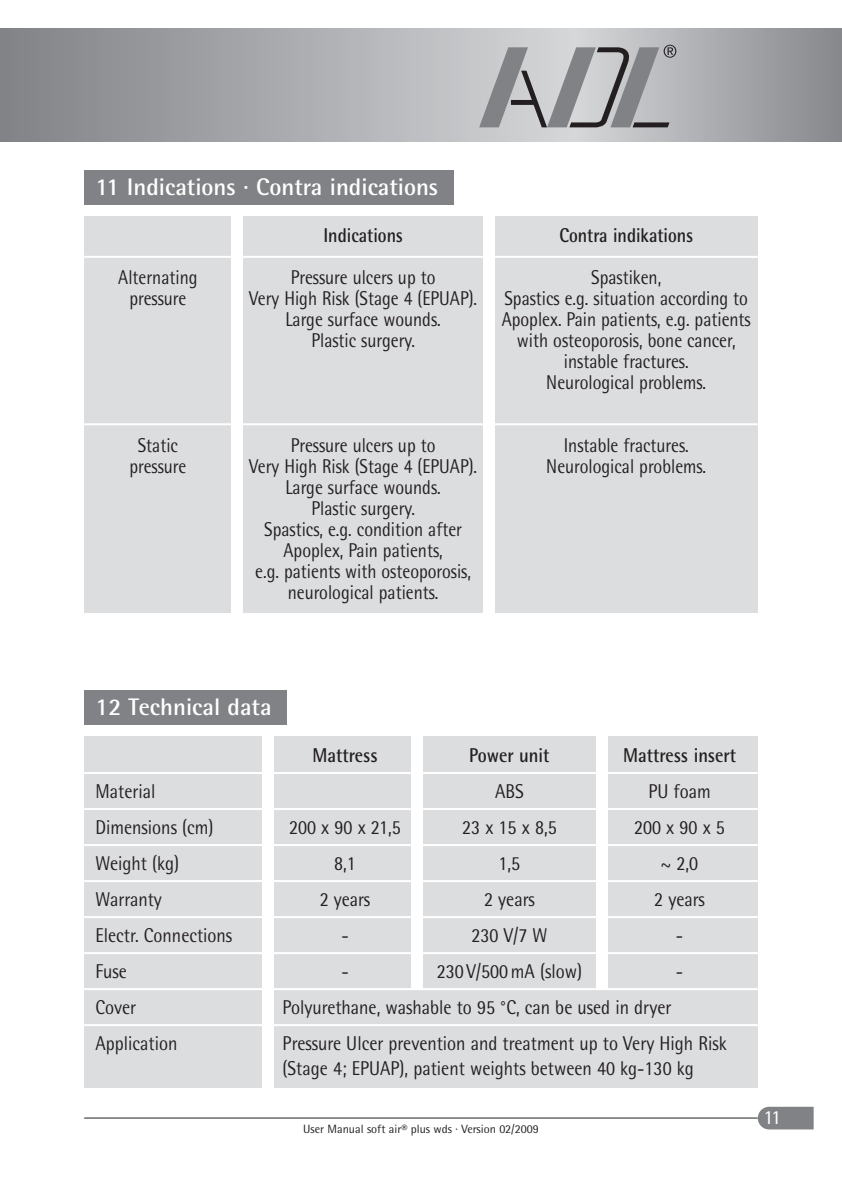
<style>
.page{position:relative;width:842px;height:1191px;background:#fff}
.page>*{position:absolute;margin:0;border:0;box-sizing:border-box;transform-origin:0 0}
.t1{font:700 24px "Rotis Semi Sans";color:#fff}
.t2{font:20px/21px "Rotis Semi Sans";color:#231f20;text-align:center;scale:.88 1}
.t3{font:20px/24px "Rotis Semi Sans";color:#231f20;scale:.9 1}
.t4{font:700 20px "Rotis Semi Sans";color:#231f20;scale:.9 1}
.t5{font:700 20px "Rotis Semi Sans";color:#231f20;scale:.88 1}
.t6{font:20px "Rotis Semi Sans";letter-spacing:.285em;color:#231f20;scale:.9 1}
.t7{font:20px "Rotis Semi Sans";color:#fff}
.t8{font:12px "Rotis Semi Sans";color:#231f20}
</style>
<div class="page">
<div style="left:0;top:28px;width:575px;height:114px;background:linear-gradient(to right,#808285,#d5d6d8)"></div>
<div style="left:575px;top:28px;width:267px;height:114px;background:linear-gradient(to right,#d6d6d9,#85878b)"></div>
<svg style="left:479px;top:45px;width:197px;height:82px;background:#a6a7a9"></svg>
<hr style="left:84px;top:1117px;width:674px;height:1px;background:#231f20">
<svg style="left:758px;top:1106px;width:56px;height:23px"></svg>
<div style="left:84px;top:690px;width:203px;height:34px;background:#808285"></div>
<div style="left:84px;top:736px;width:674px;height:352px;background:#dcdddf"></div>
<hr style="left:84px;top:772px;width:674px;height:2px;background:#fff">
<hr style="left:84px;top:808px;width:674px;height:2px;background:#fff">
<hr style="left:84px;top:844px;width:674px;height:2px;background:#fff">
<hr style="left:84px;top:880px;width:674px;height:2px;background:#fff">
<hr style="left:84px;top:916px;width:674px;height:2px;background:#fff">
<hr style="left:84px;top:952px;width:674px;height:2px;background:#fff">
<hr style="left:84px;top:988px;width:674px;height:2px;background:#fff">
<hr style="left:84px;top:1024px;width:674px;height:2px;background:#fff">
<div style="left:263px;top:736px;width:11px;height:352px;background:#fff"></div>
<div style="left:411px;top:736px;width:11px;height:253px;background:#fff"></div>
<div style="left:596px;top:736px;width:11px;height:253px;background:#fff"></div>
<div style="left:84px;top:170px;width:370px;height:34px;background:#808285"></div>
<div style="left:84px;top:216px;width:674px;height:397px;background:#dcdddf"></div>
<hr style="left:84px;top:256px;width:674px;height:2px;background:#fff">
<hr style="left:84px;top:423px;width:674px;height:2px;background:#fff">
<div style="left:232px;top:216px;width:11px;height:397px;background:#fff"></div>
<div style="left:483px;top:216px;width:12px;height:397px;background:#fff"></div>
<p class="t1" style="left:96px;top:178px;width:344px">11 Indications · Contra indications</p>
<p class="t5" style="left:323px;top:228px;width:92px">Indications</p>
<p class="t5" style="left:559px;top:228px;width:153px">Contra indikations</p>
<p class="t2" style="left:118px;top:268px;width:92px">Alternating</p>
<p class="t2" style="left:291px;top:268px;width:166px">Pressure ulcers up to</p>
<p class="t2" style="left:591px;top:268px;width:81px">Spastiken,</p>
<p class="t2" style="left:129px;top:289px;width:66px">pressure</p>
<p class="t2" style="left:249px;top:289px;width:261px">Very High Risk (Stage 4 (EPUAP).</p>
<p class="t2" style="left:504px;top:289px;width:278px">Spastics e.g. situation according to</p>
<p class="t2" style="left:285px;top:310px;width:178px">Large surface wounds.</p>
<p class="t2" style="left:502px;top:310px;width:285px">Apoplex. Pain patients, e.g. patients</p>
<p class="t2" style="left:311px;top:331px;width:119px">Plastic surgery.</p>
<p class="t2" style="left:517px;top:331px;width:250px">with osteoporosis, bone cancer, instable fractures.<br>Neurological problems.</p>
<p class="t2" style="left:138px;top:436px;width:47px">Static</p>
<p class="t2" style="left:291px;top:436px;width:166px">Pressure ulcers up to</p>
<p class="t2" style="left:564px;top:436px;width:144px">Instable fractures.</p>
<p class="t2" style="left:129px;top:457px;width:66px">pressure</p>
<p class="t2" style="left:249px;top:457px;width:261px">Very High Risk (Stage 4 (EPUAP).</p>
<p class="t2" style="left:546px;top:457px;width:183px">Neurological problems.</p>
<p class="t2" style="left:255px;top:478px;width:247px">Large surface wounds.<br>Plastic surgery.<br>Spastics, e.g. condition after<br>Apoplex, Pain patients,<br>e.g. patients with osteoporosis, neurological patients.</p>
<p class="t1" style="left:96px;top:698px;width:178px">12 Technical data</p>
<p class="t4" style="left:312px;top:748px;width:74px">Mattress</p>
<p class="t4" style="left:469px;top:748px;width:91px">Power unit</p>
<p class="t4" style="left:623px;top:748px;width:127px">Mattress insert</p>
<p class="t3" style="left:96px;top:781px;width:68px">Material</p>
<p class="t3" style="left:495px;top:781px;width:33px">ABS</p>
<p class="t3" style="left:648px;top:781px;width:71px">PU foam</p>
<p class="t3" style="left:96px;top:817px;width:133px">Dimensions (cm)</p>
<p class="t3" style="left:289px;top:817px;width:126px">200 x 90 x 21,5</p>
<p class="t3" style="left:462px;top:817px;width:107px">23 x 15 x 8,5</p>
<p class="t6" style="left:634px;top:820px;width:102px">200x90x5</p>
<p class="t3" style="left:96px;top:853px;width:94px">Weight (kg)</p>
<p class="t3" style="left:334px;top:853px;width:26px">8,1</p>
<p class="t3" style="left:499px;top:853px;width:26px">1,5</p>
<p class="t3" style="left:661px;top:853px;width:43px">~ 2,0</p>
<p class="t3" style="left:96px;top:889px;width:75px">Warranty</p>
<p class="t3" style="left:320px;top:889px;width:58px">2 years</p>
<p class="t3" style="left:484px;top:889px;width:58px">2 years</p>
<p class="t3" style="left:654px;top:889px;width:58px">2 years</p>
<p class="t3" style="left:96px;top:925px;width:153px">Electr. Connections</p>
<p class="t3" style="left:341px;top:925px;width:10px">-</p>
<p class="t3" style="left:471px;top:925px;width:86px">230 V/7 W</p>
<p class="t3" style="left:676px;top:925px;width:10px">-</p>
<p class="t3" style="left:96px;top:961px;width:36px">Fuse</p>
<p class="t3" style="left:341px;top:961px;width:10px">-</p>
<p class="t3" style="left:437px;top:961px;width:163px">230 V/500mA (slow)</p>
<p class="t3" style="left:676px;top:961px;width:10px">-</p>
<p class="t3" style="left:96px;top:997px;width:47px">Cover</p>
<p class="t3" style="left:283px;top:997px;width:433px">Polyurethane, washable to 95 °C, can be used in dryer</p>
<p class="t3" style="left:96px;top:1033px;width:93px">Application</p>
<p class="t3" style="left:283px;top:1033px;width:495px">Pressure Ulcer prevention and treatment up to Very High Risk (Stage 4; EPUAP), patient weights between 40 kg-130 kg</p>
<p class="t8" style="left:303px;top:1125px;width:237px">User Manual soft air® plus wds · Version 02/2009</p>
<p class="t7" style="left:763px;top:1110px;width:19px">11</p>
</div>
